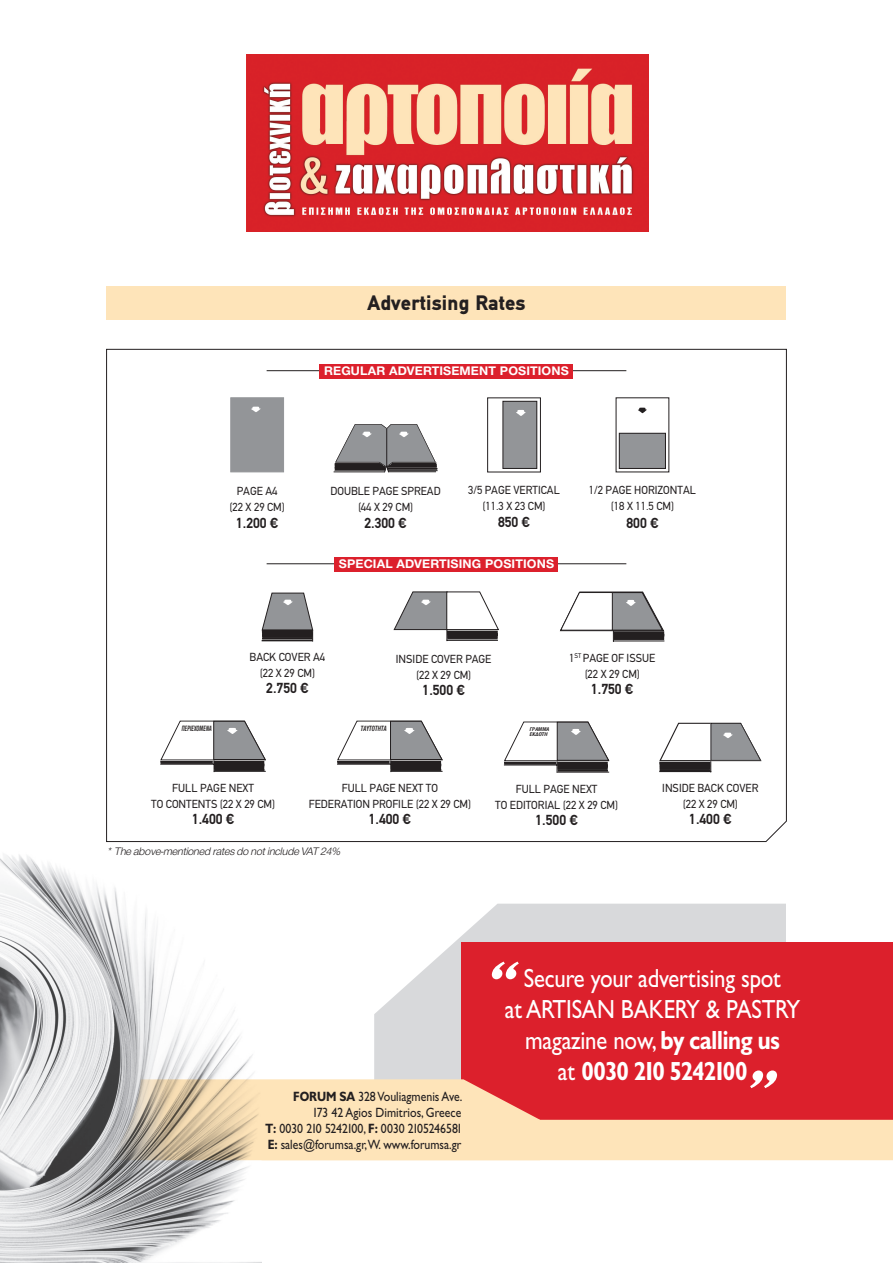
<style>
.page{position:relative;width:893px;height:1263px;background:#fff}
.page>*{position:absolute;margin:0;border:0;box-sizing:border-box;transform-origin:0 0}
.MEDIC_KEIMENO_EXPO{font:26.25px "Gill Sans Hel";letter-spacing:-.01em;color:#fff;scale:.87 1}
.MEDIC_KEIMENO_EXPO-2{font:700 26.25px "Gill Sans Hel";letter-spacing:-.01em;color:#fff;scale:.87 1}
.MEDIC_KEIMENO_EXPO-3{font:900 21px "PF Din Text";letter-spacing:.01em;color:#231f20}
.MEDIC_KEIMENO_EXPO-4{font:700 14.7px "PF Din Text";color:#231f20;scale:.96 1}
.t1{font:13.5px "Gill Sans Hel";color:#231f20;scale:.88 1}
.t2{font:700 12.9px "Helvetica Neue Greek";letter-spacing:.01em;color:#fff}
.MEDIC_KEIMENO_EXPO-5{font:11.7px/16.2px "PF Din Text";color:#231f20;text-align:center;scale:.96 1}
.keimeno_media_kit{font:italic 300 11.25px "Helvetica Neue Greek";letter-spacing:-.01em;color:#231f20}
.t3{font:italic 7.2px "UB Helvetica Cond Bold";color:#231f20;scale:.73 1}
.t4{font:italic 7.2px "UB Helvetica Cond Bold";color:#231f20;scale:.8 1}
.t5{font:italic 5.1px/5.4px "UB Helvetica Cond Bold";color:#231f20;scale:1.1 1}
.s1{font-weight:700}
.s2{font-weight:400}
</style>
<div class="page">
<svg style="left:374px;top:904px;width:412px;height:166px;fill:#d8d9db"></svg>
<div style="left:461px;top:942px;width:432px;height:212px;background:#dc202c"></div>
<div style="left:106px;top:286px;width:694px;height:34px;background:#fee4b9"></div>
<div style="left:787px;top:266px;width:106px;height:676px;background:#fff"></div>
<svg style="left:106px;top:349px;width:681px;height:493px"></svg>
<hr style="left:267px;top:370px;width:359px;height:1px;background:#231f20">
<div style="left:320px;top:364px;width:253px;height:14px;background:#dc202c"></div>
<hr style="left:267px;top:563px;width:359px;height:1px;background:#231f20">
<div style="left:335px;top:557px;width:223px;height:14px;background:#dc202c"></div>
<div style="left:230px;top:397px;width:54px;height:75px;background:#939598;border:1px solid #939598"></div>
<svg style="left:251px;top:406px;width:10px;height:6px"></svg>
<hr style="left:388px;top:470px;width:50px;height:1px;background:#231f20">
<hr style="left:387px;top:469px;width:50px;height:1px;background:#231f20">
<hr style="left:387px;top:468px;width:50px;height:1px;background:#231f20">
<hr style="left:387px;top:467px;width:50px;height:1px;background:#231f20">
<hr style="left:386px;top:466px;width:51px;height:1px;background:#231f20">
<hr style="left:390px;top:464px;width:47px;height:1px;background:#231f20">
<hr style="left:334px;top:471px;width:51px;height:1px;background:#231f20">
<svg style="left:335px;top:424px;width:101px;height:49px"></svg>
<div style="left:488px;top:398px;width:52px;height:74px;background:#fff"></div>
<div style="left:487px;top:397px;width:54px;height:75px;border:1px solid #231f20"></div>
<div style="left:503px;top:401px;width:34px;height:67px;background:#939598"></div>
<div style="left:502px;top:401px;width:35px;height:68px;border:1px solid #231f20"></div>
<svg style="left:516px;top:410px;width:10px;height:6px"></svg>
<div style="left:616px;top:398px;width:53px;height:74px;background:#fff"></div>
<div style="left:619px;top:433px;width:46px;height:35px;background:#939598"></div>
<div style="left:619px;top:433px;width:47px;height:36px;border:1px solid #231f20"></div>
<svg style="left:638px;top:407px;width:9px;height:7px"></svg>
<svg style="left:261px;top:592px;width:53px;height:49px"></svg>
<svg style="left:559px;top:591px;width:106px;height:51px"></svg>
<svg style="left:393px;top:591px;width:107px;height:50px"></svg>
<svg style="left:160px;top:720px;width:106px;height:52px"></svg>
<svg style="left:504px;top:721px;width:106px;height:52px"></svg>
<img style="left:569px;top:727px;width:14px;height:9px">
<svg style="left:659px;top:723px;width:102px;height:49px"></svg>
<svg style="left:491px;top:961px;width:28px;height:18px"></svg>
<img style="left:246px;top:54px;width:402px;height:178px">
<svg style="left:337px;top:720px;width:106px;height:52px"></svg>
<svg style="left:261px;top:1070px;width:632px;height:90px"></svg>
<img style="left:0;top:805px;width:261px;height:458px">
<p class="MEDIC_KEIMENO_EXPO-3" style="left:367px;top:290px;width:160px">Advertising Rates</p>
<p class="t2" style="left:324px;top:364px;width:246px">REGULAR ADVERTISEMENT POSITIONS</p>
<p class="MEDIC_KEIMENO_EXPO-5" style="left:237px;top:483px;width:44px">PAGE Α4</p>
<p class="MEDIC_KEIMENO_EXPO-5" style="left:230px;top:499px;width:59px">(22 X 29 CM)</p>
<p class="MEDIC_KEIMENO_EXPO-4" style="left:236px;top:514px;width:46px">1.200 €</p>
<p class="MEDIC_KEIMENO_EXPO-5" style="left:330px;top:483px;width:116px">DOUBLE PAGE SPREAD</p>
<p class="MEDIC_KEIMENO_EXPO-5" style="left:358px;top:499px;width:59px">(44 X 29 CM)</p>
<p class="MEDIC_KEIMENO_EXPO-4" style="left:364px;top:514px;width:46px">2.300 €</p>
<p class="MEDIC_KEIMENO_EXPO-5" style="left:468px;top:482px;width:97px">3/5 PAGE VERTICAL</p>
<p class="MEDIC_KEIMENO_EXPO-5" style="left:482px;top:498px;width:67px">(11.3 Χ 23 CM)</p>
<p class="MEDIC_KEIMENO_EXPO-4" style="left:498px;top:513px;width:35px">850 €</p>
<p class="t2" style="left:339px;top:557px;width:217px">SPECIAL ADVERTISING POSITIONS</p>
<p class="MEDIC_KEIMENO_EXPO-5" style="left:589px;top:482px;width:113px">1/2 PAGE HORIZONTAL (18 Χ 11.5 CM)</p>
<p class="MEDIC_KEIMENO_EXPO-4" style="left:626px;top:515px;width:35px">800 €</p>
<p class="t3" style="left:182px;top:725px;width:42px">ΠΕΡΙΕΧΟΜΕΝΑ</p>
<p class="MEDIC_KEIMENO_EXPO-5" style="left:250px;top:649px;width:80px">BACK COVER A4</p>
<p class="MEDIC_KEIMENO_EXPO-5" style="left:260px;top:665px;width:59px">(22 X 29 CM)</p>
<p class="MEDIC_KEIMENO_EXPO-4" style="left:266px;top:680px;width:46px">2.750 €</p>
<p class="MEDIC_KEIMENO_EXPO-5" style="left:396px;top:650px;width:101px">INSIDE COVER PAGE</p>
<p class="MEDIC_KEIMENO_EXPO-5" style="left:416px;top:667px;width:59px">(22 X 29 CM)</p>
<p class="MEDIC_KEIMENO_EXPO-4" style="left:423px;top:681px;width:46px">1.500 €</p>
<p class="t4" style="left:361px;top:724px;width:34px">ΤΑΥΤΟΤΗΤΑ</p>
<p class="t5" style="left:530px;top:726px;width:19px">ΓΡΑΜΜΑ<br>ΕΚΔΟΤΗ</p>
<p class="MEDIC_KEIMENO_EXPO-5" style="left:569px;top:649px;width:91px">1<sup>ST</sup> PAGE OF ISSUE</p>
<p class="MEDIC_KEIMENO_EXPO-5" style="left:585px;top:666px;width:59px">(22 X 29 CM)</p>
<p class="MEDIC_KEIMENO_EXPO-4" style="left:591px;top:680px;width:46px">1.750 €</p>
<p class="MEDIC_KEIMENO_EXPO-5" style="left:151px;top:780px;width:130px">FULL PAGE NEXT<br>TO CONTENTS (22 X 29 CM)</p>
<p class="MEDIC_KEIMENO_EXPO-4" style="left:192px;top:811px;width:46px">1.400 €</p>
<p class="MEDIC_KEIMENO_EXPO-5" style="left:342px;top:780px;width:102px">FULL PAGE NEXT TO</p>
<p class="MEDIC_KEIMENO_EXPO-5" style="left:309px;top:796px;width:170px">FEDERATION PROFILE (22 X 29 CM)</p>
<p class="MEDIC_KEIMENO_EXPO-4" style="left:369px;top:811px;width:46px">1.400 €</p>
<p class="keimeno_media_kit" style="left:106px;top:845px;width:235px">* The above-mentioned rates do not include VAT 24%</p>
<p class="MEDIC_KEIMENO_EXPO-5" style="left:495px;top:781px;width:129px">FULL PAGE NEXT<br>TO EDITORIAL (22 X 29 CM)</p>
<p class="MEDIC_KEIMENO_EXPO-4" style="left:535px;top:811px;width:46px">1.500 €</p>
<p class="MEDIC_KEIMENO_EXPO-5" style="left:662px;top:780px;width:102px">INSIDE BACK COVER</p>
<p class="MEDIC_KEIMENO_EXPO-5" style="left:683px;top:796px;width:59px">(22 X 29 CM)</p>
<p class="MEDIC_KEIMENO_EXPO-4" style="left:689px;top:811px;width:46px">1.400 €</p>
<p class="t1" style="left:293px;top:1089px;width:194px"><span class="s1">FORUM SA</span> 328 Vouliagmenis Ave.</p>
<p class="t1" style="left:314px;top:1105px;width:169px">173 42 Agios Dimitrios, Greece</p>
<p class="t1" style="left:266px;top:1122px;width:224px"><span class="s1">Τ:</span> 0030 210 5242100, <span class="s1">F:</span> 0030 2105246581</p>
<p class="t1" style="left:268px;top:1138px;width:221px"><span class="s1">E:</span> sales@forumsa.gr,W. www.forumsa.gr</p>
<p class="MEDIC_KEIMENO_EXPO" style="left:524px;top:965px;width:297px">Secure your advertising spot</p>
<p class="MEDIC_KEIMENO_EXPO" style="left:505px;top:996px;width:341px">at ARTISAN BAKERY &amp; PASTRY</p>
<p class="MEDIC_KEIMENO_EXPO" style="left:525px;top:1027px;width:294px">magazine now, <span class="s1">by calling us</span></p>
<p class="MEDIC_KEIMENO_EXPO-2" style="left:558px;top:1058px;width:219px"><span class="s2">at</span> 0030 210 5242100</p>
</div>
